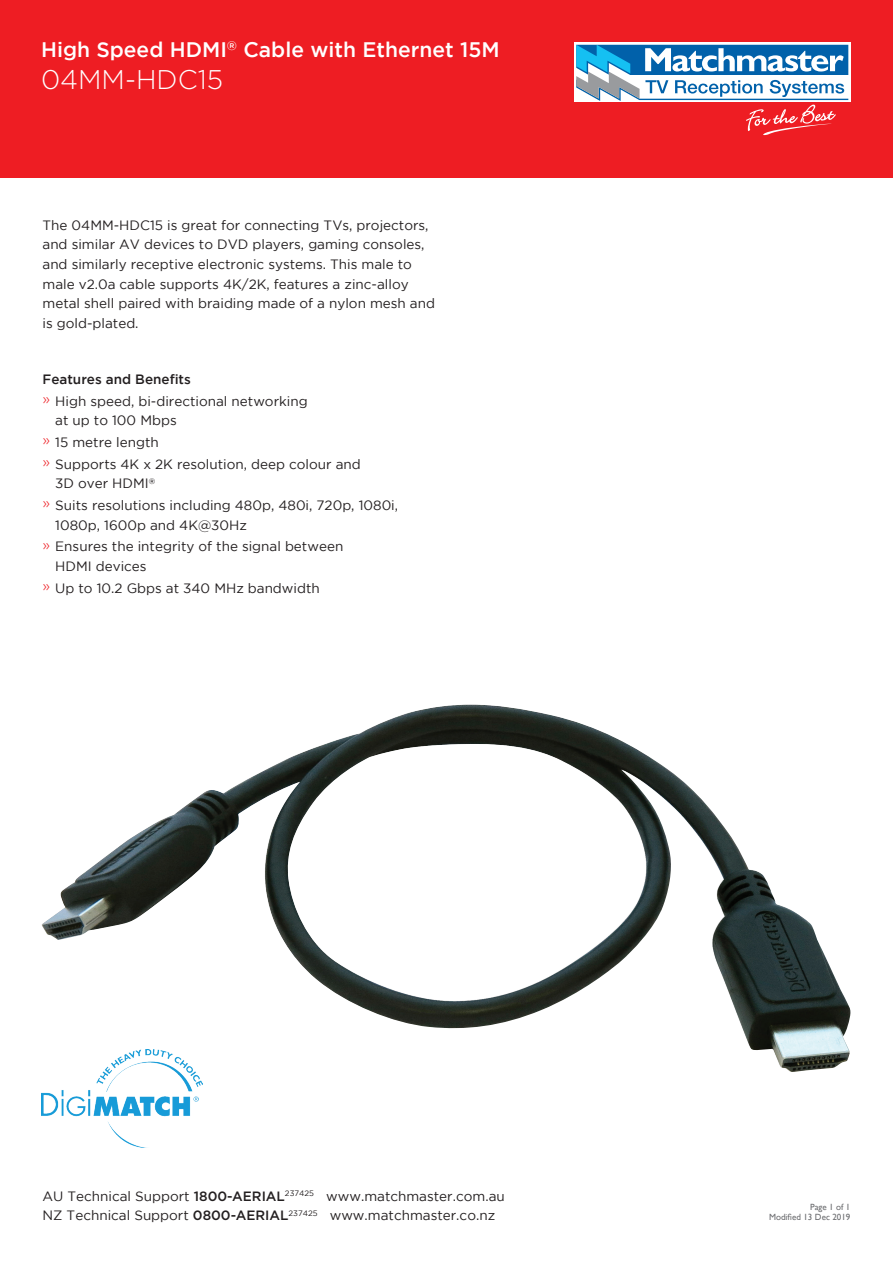
<style>
.page{position:relative;width:893px;height:1263px;background:#fff}
.page>*{position:absolute;margin:0;border:0;box-sizing:border-box;transform-origin:0 0}
.t1{font:300 27px "Gotham";color:#fff}
.t2{font:500 21px "Gotham";color:#fff}
.t3{font:13.5px/19.5px "Gotham";color:#231f20}
.t4{font:9px/10.8px "Gill Sans";color:#6c6d70;text-align:right}
.s1{font-weight:500}
.s2{font-weight:300;font-size:15px;color:#ee1d23}
</style>
<div class="page">
<div style="left:0;top:0;width:893px;height:178px;background:#ee1d23"></div>
<svg style="left:574px;top:43px;width:276px;height:59px"></svg>
<svg style="left:576px;top:45px;width:272px;height:90px"></svg>
<img style="left:42px;top:704px;width:808px;height:368px">
<img style="left:41px;top:1049px;width:161px;height:98px">
<h2 class="t2" style="left:41px;top:38px;width:460px">High Speed HDMI<sup>®</sup> Cable with Ethernet 15M</h2>
<h1 class="t1" style="left:41px;top:63px;width:183px">04MM-HDC15</h1>
<p class="t3" style="left:43px;top:215px;width:394px">The 04MM-HDC15 is great for connecting TVs, projectors, and similar AV devices to DVD players, gaming consoles, and similarly receptive electronic systems. This male to male v2.0a cable supports 4K/2K, features a zinc-alloy metal shell paired with braiding made of a nylon mesh and is gold-plated.</p>
<p class="t3" style="left:43px;top:368px;width:267px;line-height:21.8px"><span class="s1">Features and Benefits<br></span><span class="s2">»</span> High speed, bi-directional networking</p>
<p class="t3" style="left:43px;top:409px;width:320px;line-height:21.8px;text-indent:13px">at up to 100 Mbps<br><span class="s2">»</span> 15 metre length<br><span class="s2">»</span> Supports 4K x 2K resolution, deep colour and</p>
<p class="t3" style="left:43px;top:472px;width:357px;line-height:21.8px;text-indent:13px">3D over HDMI<sup>®<br></sup><span class="s2">»</span> Suits resolutions including 480p, 480i, 720p, 1080i,</p>
<p class="t3" style="left:43px;top:514px;width:302px;line-height:21.8px;text-indent:13px">1080p, 1600p and 4K@30Hz<br><span class="s2">»</span> Ensures the integrity of the signal between</p>
<p class="t3" style="left:43px;top:555px;width:279px;line-height:21.8px;text-indent:13px">HDMI devices<br><span class="s2">»</span> Up to 10.2 Gbps at 340 MHz bandwidth</p>
<p class="t3" style="left:43px;top:1186px;width:464px">AU Technical Support <span class="s1">1800-AERIAL</span><sup>237425</sup> www.matchmaster.com.au<br>NZ Technical Support <span class="s1">0800-AERIAL</span><sup>237425</sup> www.matchmaster.co.nz</p>
<p class="t4" style="left:769px;top:1201px;width:83px">Page 1 of 1<br>Modified 13 Dec 2019</p>
</div>
